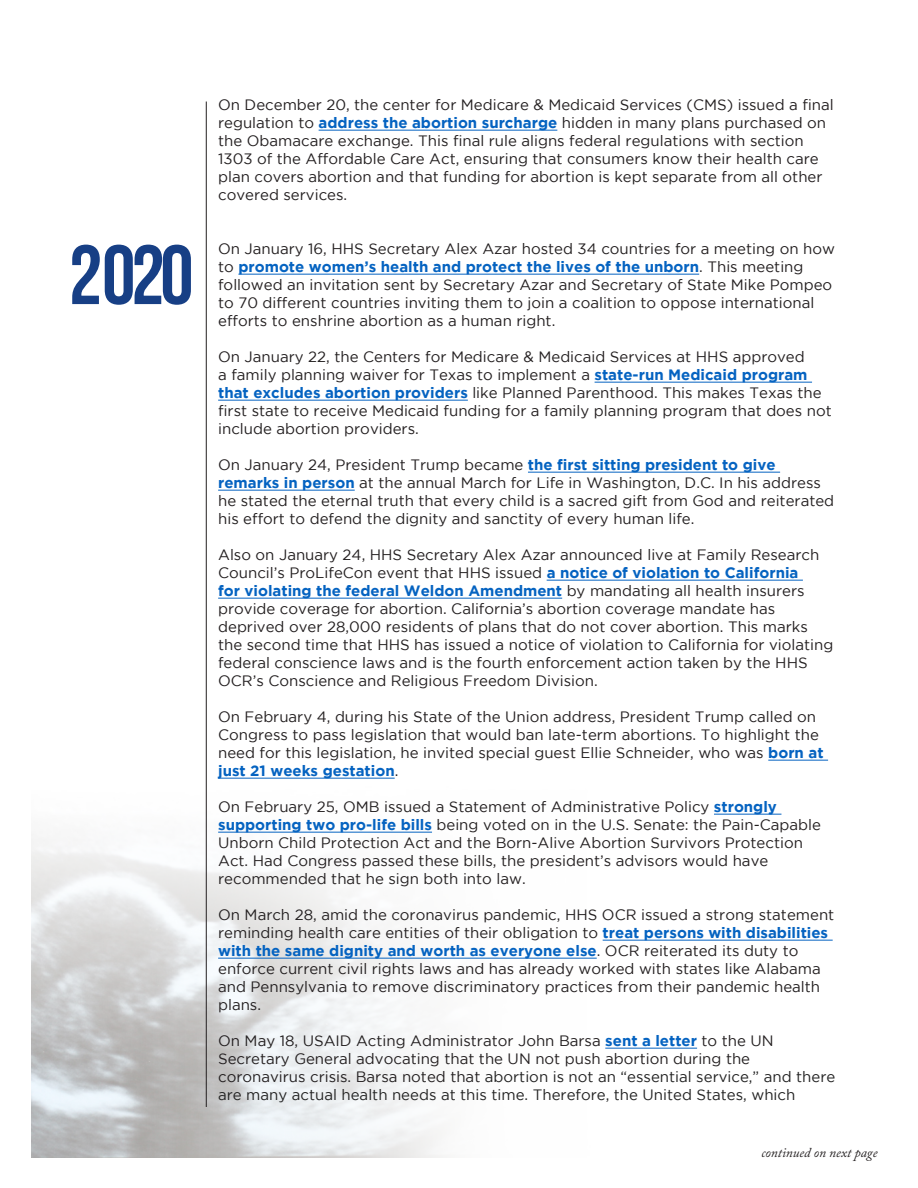
<style>
.page{position:relative;width:918px;height:1188px;background:#fff}
.page>*{position:absolute;margin:0;border:0;box-sizing:border-box;transform-origin:0 0}
.t1{font:84px "Bebas Neue";color:#173f85}
.t2{font:15px/18px "Gotham";color:#231f20}
.t3{font:italic 13.5px "Adobe Caslon Pro";color:#231f20}
.s1{font-weight:700;color:#0563c1}
.s2{color:#222}
</style>
<div class="page">
<hr style="left:206px;top:102px;width:1px;height:1005px;background:#231f20">
<hr style="left:319px;top:130px;width:238px;height:1px;background:#0563c1">
<hr style="left:238px;top:274px;width:461px;height:1px;background:#0563c1">
<hr style="left:595px;top:382px;width:217px;height:1px;background:#0563c1">
<hr style="left:218px;top:400px;width:250px;height:1px;background:#0563c1">
<hr style="left:528px;top:472px;width:252px;height:1px;background:#0563c1">
<hr style="left:218px;top:490px;width:137px;height:1px;background:#0563c1">
<hr style="left:547px;top:580px;width:256px;height:1px;background:#0563c1">
<hr style="left:218px;top:598px;width:344px;height:1px;background:#0563c1">
<hr style="left:768px;top:760px;width:60px;height:1px;background:#0563c1">
<hr style="left:218px;top:778px;width:177px;height:1px;background:#0563c1">
<hr style="left:714px;top:814px;width:67px;height:1px;background:#0563c1">
<hr style="left:218px;top:832px;width:214px;height:1px;background:#0563c1">
<hr style="left:603px;top:940px;width:230px;height:1px;background:#0563c1">
<hr style="left:218px;top:958px;width:379px;height:1px;background:#0563c1">
<hr style="left:605px;top:1048px;width:92px;height:1px;background:#0563c1">
<p class="t1" style="left:69px;top:229px;width:126px">2020</p>
<p class="t2" style="left:218px;top:96px;width:617px">On December 20, the center for Medicare &amp; Medicaid Services (CMS) issued a final regulation to <span class="s1">address the abortion surcharge</span> hidden in many plans purchased on the Obamacare exchange. This final rule aligns federal regulations with section 1303 of the Affordable Care Act, ensuring that consumers know their health care plan covers abortion and that funding for abortion is kept separate from all other covered services.</p>
<p class="t2" style="left:218px;top:240px;width:618px">On January 16, HHS Secretary Alex Azar hosted 34 countries for a meeting on how to <span class="s1">promote women’s health and protect the lives of the unborn</span>. This meeting followed an invitation sent by Secretary Azar and Secretary of State Mike Pompeo to 70 different countries inviting them to join a coalition to oppose international efforts to enshrine abortion as a human right.</p>
<p class="t2" style="left:218px;top:348px;width:615px">On January 22, the Centers for Medicare &amp; Medicaid Services at HHS approved<br>a family planning waiver for Texas to implement a <span class="s1">state-run Medicaid program that excludes abortion providers</span> like Planned Parenthood. This makes Texas the first state to receive Medicaid funding for a family planning program that does not include abortion providers.</p>
<p class="t2" style="left:218px;top:456px;width:618px">On January 24, President Trump became <span class="s1">the first sitting president to give remarks in person</span> at the annual March for Life in Washington, D.C. In his address he stated the eternal truth that every child is a sacred gift from God and reiterated his effort to defend the dignity and sanctity of every human life.</p>
<p class="t2" style="left:218px;top:546px;width:617px">Also on January 24, HHS Secretary Alex Azar announced live at Family Research Council’s ProLifeCon event that HHS issued <span class="s1">a notice of violation to California<br>for violating the federal Weldon Amendment</span> by mandating all health insurers provide coverage for abortion. California’s abortion coverage mandate has deprived over 28,000 residents of plans that do not cover abortion. This marks the second time that HHS has issued a notice of violation to California for violating federal conscience laws and is the fourth enforcement action taken by the HHS OCR’s Conscience and Religious Freedom Division.</p>
<p class="t2" style="left:218px;top:708px;width:607px">On February 4, during his State of the Union address, President Trump called on Congress to pass legislation that would ban late-term abortions. To highlight the need for this legislation, he invited special guest Ellie Schneider, who was <span class="s1">born at just 21 weeks gestation</span>.</p>
<p class="t2" style="left:218px;top:798px;width:604px">On February 25, OMB issued a Statement of Administrative Policy <span class="s1">strongly supporting two pro-life bills</span> being voted on in the U.S. Senate: the Pain-Capable Unborn Child Protection Act and the Born-Alive Abortion Survivors Protection Act. Had Congress passed these bills, the president’s advisors would have recommended that he sign both into law.</p>
<p class="t2" style="left:218px;top:906px;width:618px">On March 28, amid the coronavirus pandemic, HHS OCR issued a strong statement reminding health care entities of their obligation to <span class="s1">treat persons with disabilities with the same dignity and worth as everyone else</span>. OCR reiterated its duty to enforce current civil rights laws and has already worked with states like Alabama and Pennsylvania to remove discriminatory practices from their pandemic health plans.</p>
<p class="t2" style="left:218px;top:1032px;width:619px">On May 18, USAID Acting Administrator John Barsa <span class="s1">sent a letter</span> to the UN Secretary General advocating that the UN not push abortion during the coronavirus crisis. Barsa noted that <span class="s2">abortion is not an “essential service,” and there are many actual health needs at this time. Therefore, the United States, which</span></p>
<p class="t3" style="left:761px;top:1144px;width:118px">continued on next page</p>
</div>
